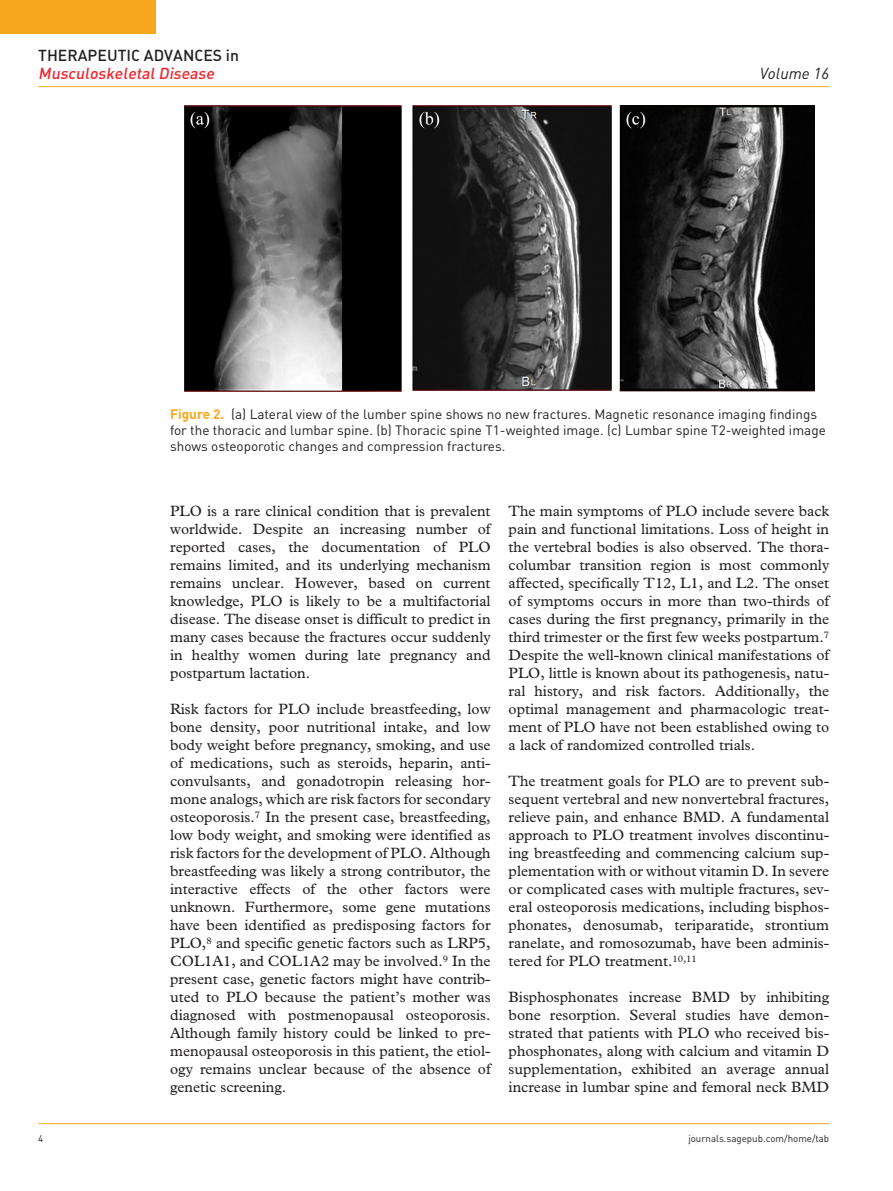
<style>
.page{position:relative;width:893px;height:1191px;background:#fff}
.page>*{position:absolute;margin:0;border:0;box-sizing:border-box;transform-origin:0 0}
.t1{font:italic 15.75px "DIN Medium Alternate";color:#ee262d}
.t2{font:15.75px "DIN Medium Alternate";color:#231f20}
.t3{font:italic 15.75px "DIN";color:#231f20}
.t4{font:15px/18px "Plantin Std";color:#231f20;text-align:justify}
.t5{font:13.5px/15.8px "DIN";color:#231f20}
.t6{font:9.75px "DIN";color:#231f20}
.s1{font-weight:700;color:#f7a71c}
</style>
<div class="page">
<hr style="left:38px;top:86px;width:791px;height:1px;background:#f7a71c">
<hr style="left:38px;top:1123px;width:791px;height:1px;background:#f7a71c">
<div style="left:0;top:0;width:155px;height:34px;background:#f7a71c"></div>
<img style="left:185px;top:106px;width:630px;height:285px">
<p class="t2" style="left:38px;top:45px;width:202px">THERAPEUTIC ADVANCES IN</p>
<p class="t1" style="left:38px;top:63px;width:181px">MusculoskeletalDisease</p>
<p class="t3" style="left:760px;top:63px;width:71px">Volume 16</p>
<p class="t5" style="left:170px;top:406px;width:657px"><span class="s1">Figure 2.</span> (a) Lateral view of the lumber spine shows no new fractures. Magnetic resonance imaging findings for the thoracic and lumbar spine. (b) Thoracic spine T1-weighted image. (c) Lumbar spine T2-weighted image shows osteoporotic changes and compression fractures.</p>
<p class="t4" style="left:170px;top:502px;width:322px">PLO is a rare clinical condition that is prevalent worldwide. Despite an increasing number of reported cases, the documentation of PLO remains limited, and its underlying mechanism remains unclear. However, based on current knowledge, PLO is likely to be a multifactorial disease. The disease onset is difficult to predict in many cases because the fractures occur suddenly in healthy women during late pregnancy and postpartum lactation.</p>
<p class="t4" style="left:170px;top:700px;width:322px">Risk factors for PLO include breastfeeding, low bone density, poor nutritional intake, and low body weight before pregnancy, smoking, and use of medications, such as steroids, heparin, anti&shy;convulsants, and gonadotropin releasing hor&shy;mone analogs, which are risk factors for secondary osteoporosis.<sup>7</sup> In the present case, breastfeeding, low body weight, and smoking were identified as risk factors for the development of PLO. Although breastfeeding was likely a strong contributor, the interactive effects of the other factors were unknown. Furthermore, some gene mutations have been identified as predisposing factors for PLO,<sup>8</sup> and specific genetic factors such as LRP5, COL1A1, and COL1A2 may be involved.<sup>9</sup> In the present case, genetic factors might have contrib&shy;uted to PLO because the patient’s mother was diagnosed with postmenopausal osteoporosis.<br>Although family history could be linked to pre&shy;menopausal osteoporosis in this patient, the etiol&shy;ogy remains unclear because of the absence of genetic screening.</p>
<p class="t4" style="left:509px;top:502px;width:322px">The main symptoms of PLO include severe back pain and functional limitations. Loss of height in the vertebral bodies is also observed. The thora&shy;columbar transition region is most commonly affected, specifically T12, L1, and L2. The onset of symptoms occurs in more than two-thirds of cases during the first pregnancy, primarily in the third trimester or the first few weeks postpartum.<sup>7<br></sup>Despite the well-known clinical manifestations of PLO, little is known about its pathogenesis, natu&shy;ral history, and risk factors. Additionally, the optimal management and pharmacologic treat&shy;ment of PLO have not been established owing to a lack of randomized controlled trials.</p>
<p class="t4" style="left:509px;top:772px;width:322px">The treatment goals for PLO are to prevent sub&shy;sequent vertebral and new nonvertebral fractures, relieve pain, and enhance BMD. A fundamental approach to PLO treatment involves discontinu&shy;ing breastfeeding and commencing calcium sup&shy;plementation with or without vitamin D. In severe or complicated cases with multiple fractures, sev&shy;eral osteoporosis medications, including bisphos&shy;phonates, denosumab, teriparatide, strontium ranelate, and romosozumab, have been adminis&shy;tered for PLO treatment.<sup>10,11</sup></p>
<p class="t4" style="left:509px;top:988px;width:322px">Bisphosphonates increase BMD by inhibiting bone resorption. Several studies have demon&shy;strated that patients with PLO who received bis&shy;phosphonates, along with calcium and vitamin D supplementation, exhibited an average annual increase in lumbar spine and femoral neck BMD</p>
<p class="t6" style="left:38px;top:1132px;width:7px">4</p>
<p class="t6" style="left:688px;top:1132px;width:142px">journals.sagepub.com/home/tab</p>
</div>
